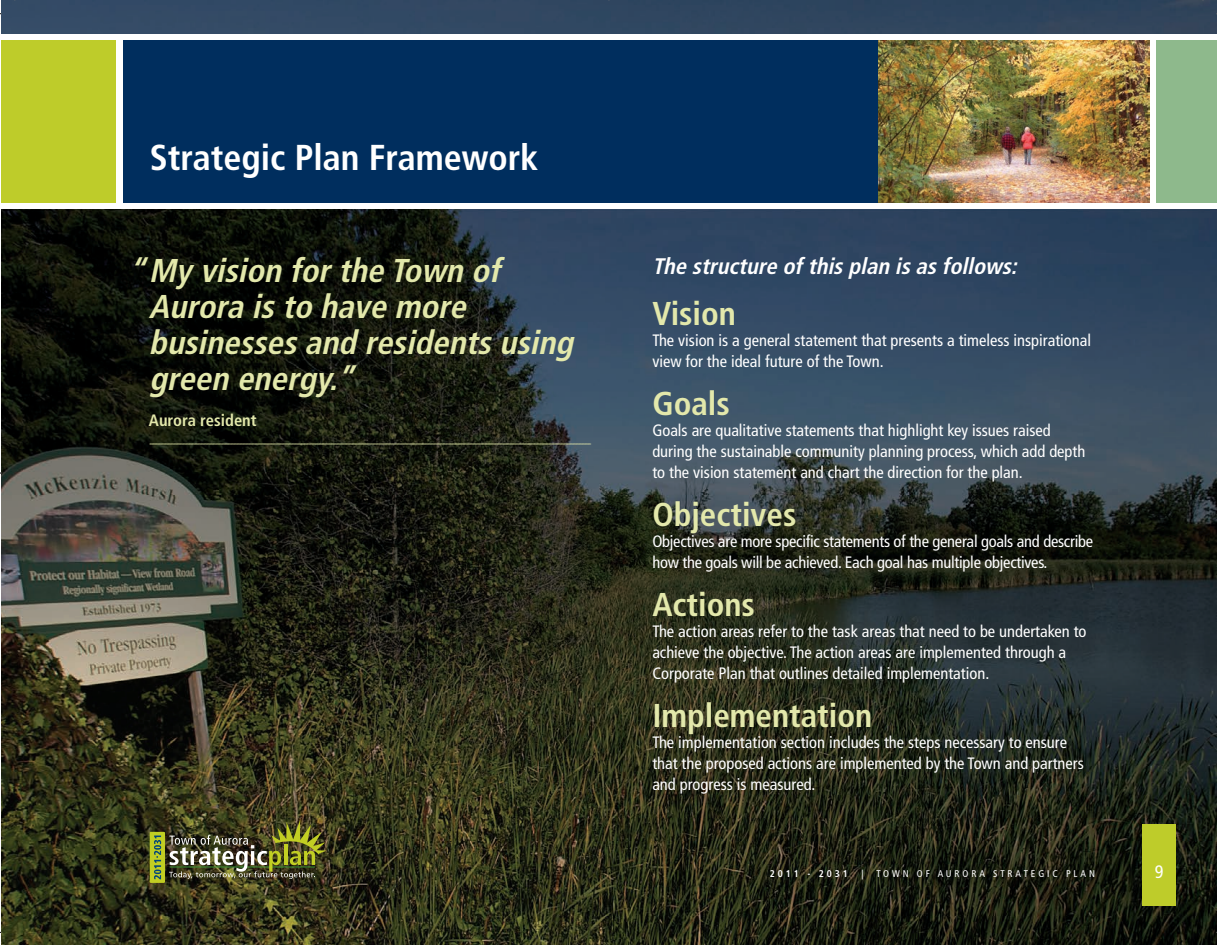
<style>
.page{position:relative;width:1217px;height:945px;background:#fff}
.page>*{position:absolute;margin:0;border:0;box-sizing:border-box;transform-origin:0 0}
.t1{font:700 condensed 36px "Frutiger";color:#fff}
.t2{font:italic 700 condensed 33px/36px "Frutiger";color:#e3e8ab}
.t3{font:700 condensed 33px "Frutiger";color:#e3e8ab}
.t4{font:italic 700 condensed 22.5px "Frutiger";color:#fff}
.t5{font:condensed 18px "Frutiger";color:#fff}
.t6{font:condensed 16.5px/21px "Frutiger";color:#fff}
.t7{font:700 condensed 16.5px "Frutiger";color:#e3e8ab}
.t8{font:condensed 9.75px "Frutiger";letter-spacing:.3em;color:#fff}
.t9{font:700 condensed 9.75px "Frutiger";letter-spacing:.3em;color:#fff}
</style>
<div class="page">
<img style="left:1px;top:0;width:1215px;height:944px">
<div style="left:1px;top:34px;width:1215px;height:175px;background:#fff"></div>
<div style="left:1142px;top:823px;width:34px;height:82px;background:#becc2a"></div>
<img style="left:150px;top:819px;width:176px;height:63px">
<div style="left:123px;top:41px;width:755px;height:162px;background:#002e5e"></div>
<svg style="left:149px;top:443px;width:443px;height:1px"></svg>
<img style="left:878px;top:41px;width:271px;height:162px">
<div style="left:1px;top:41px;width:115px;height:162px;background:#becc2a"></div>
<div style="left:1156px;top:41px;width:60px;height:162px;background:#8eb98c"></div>
<hr style="left:588px;top:0;width:42px;height:1px;background:#000">
<hr style="left:0;top:452px;width:1px;height:42px;background:#000">
<hr style="left:1216px;top:452px;width:1px;height:42px;background:#000">
<h1 class="t1" style="left:150px;top:142px;width:390px">Strategic Plan Framework</h1>
<h2 class="t2" style="left:149px;top:255px;width:432px;text-indent:-20px">“My vision forthe Town of<br>Aurora is to have more businesses and residents using green energy.”</h2>
<p class="t7" style="left:149px;top:413px;width:109px">Aurora resident</p>
<h3 class="t4" style="left:652px;top:257px;width:371px">The structure of this plan is as follows:</h3>
<h2 class="t3" style="left:652px;top:300px;width:85px">Vision</h2>
<p class="t6" style="left:652px;top:331px;width:440px">The vision is a general statement that presents a timeless inspirational view for the ideal future of the Town.</p>
<h2 class="t3" style="left:652px;top:390px;width:79px">Goals</h2>
<p class="t6" style="left:652px;top:421px;width:435px">Goals are qualitative statements that highlight key issues raised during the sustainable community planning process, which add depth to the vision statement and chart the direction for the plan.</p>
<h2 class="t3" style="left:652px;top:501px;width:146px">Objectives</h2>
<p class="t6" style="left:652px;top:532px;width:442px">Objectives are more specific statements of the general goals and describe how the goals will be achieved. Each goal has multiple objectives.</p>
<h2 class="t3" style="left:652px;top:591px;width:104px">Actions</h2>
<p class="t6" style="left:652px;top:622px;width:436px">The action areas refer to the task areas that need to be undertaken to achieve the objective. The action areas are implemented through a<br>Corporate Plan that outlines detailed implementation.</p>
<h2 class="t3" style="left:652px;top:702px;width:221px">Implementation</h2>
<p class="t6" style="left:652px;top:733px;width:433px">The implementation section includes the steps necessary to ensure that the proposed actions are implemented by the Town and partners and progress is measured.</p>
<p class="t9" style="left:770px;top:870px;width:79px">2011 - 2031</p>
<p class="t8" style="left:861px;top:870px;width:4px">|</p>
<p class="t8" style="left:876px;top:870px;width:220px">TOWN OF AURORA STRATEGIC PLAN</p>
<p class="t5" style="left:1155px;top:864px;width:10px">9</p>
</div>
